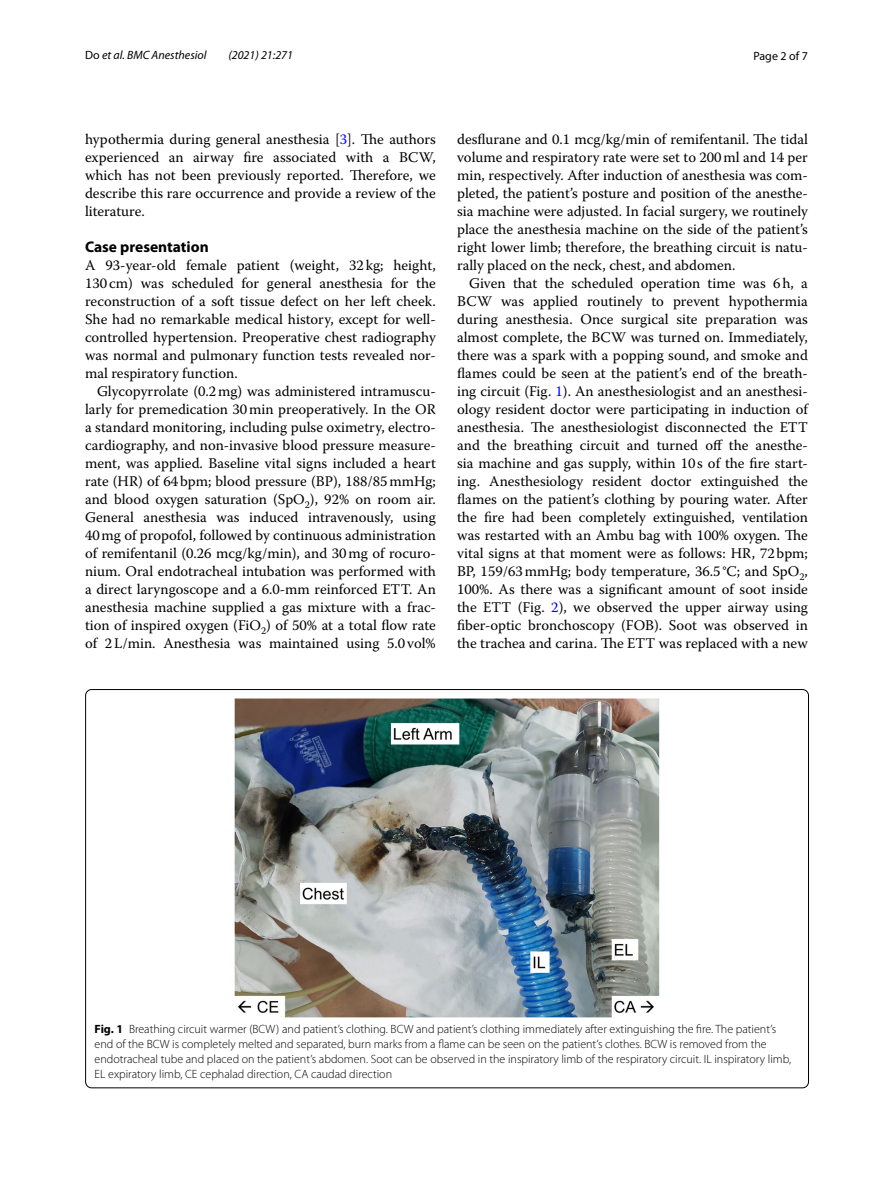
<style>
.page{position:relative;width:893px;height:1187px;background:#fff}
.page>*{position:absolute;margin:0;border:0;box-sizing:border-box;transform-origin:0 0}
.t1{font:700 15.45px "Myriad Pro";color:#000}
.t2{font:14.7px/18px "Warnock Pro";color:#000;text-align:justify}
.t3{font:300 12px/15px "Myriad Pro";color:#000}
.t4{font:italic 12px "Myriad Pro";color:#000}
.t5{font:12px "Myriad Pro";color:#000}
.s1{font-style:normal}
.s2{color:#00f}
.s3{font-weight:700}
</style>
<div class="page">
<img style="left:234px;top:698px;width:426px;height:319px">
<p class="t4" style="left:85px;top:48px;width:123px"><span class="s1">Do</span> et al. BMC Anesthesiol</p>
<p class="t4" style="left:228px;top:48px;width:66px">(2021) 21:271</p>
<p class="t5" style="left:753px;top:48px;width:56px">Page 2 of 7</p>
<p class="t2" style="left:85px;top:130px;width:352px">hypothermia during general anesthesia [<span class="s2">3</span>]. The authors experienced an airway fire associated with a BCW, which has not been previously reported. Therefore, we describe this rare occurrence and provide a review of the literature.</p>
<p class="t1" style="left:85px;top:236px;width:125px">Case presentation</p>
<p class="t2" style="left:85px;top:256px;width:352px">A 93-year-old female patient (weight, 32kg; height, 130cm) was scheduled for general anesthesia for the reconstruction of a soft tissue defect on her left cheek.<br>She had no remarkable medical history, except for well&shy;controlled hypertension. Preoperative chest radiography was normal and pulmonary function tests revealed nor&shy;mal respiratory function.</p>
<p class="t2" style="left:85px;top:382px;width:352px;text-indent:12px">Glycopyrrolate (0.2mg) was administered intramuscu&shy;larly for premedication 30min preoperatively. In the OR a standard monitoring, including pulse oximetry, electro&shy;cardiography, and non-invasive blood pressure measure&shy;ment, was applied. Baseline vital signs included a heart rate (HR) of 64bpm; blood pressure (BP), 188/85mmHg; and blood oxygen saturation (SpO<sub>2</sub>), 92% on room air.<br>General anesthesia was induced intravenously, using 40mg of propofol, followed by continuous administration of remifentanil (0.26 mcg/kg/min), and 30mg of rocuro&shy;nium. Oral endotracheal intubation was performed with a direct laryngoscope and a 6.0-mm reinforced ETT. An anesthesia machine supplied a gas mixture with a frac&shy;tion of inspired oxygen (FiO<sub>2</sub>) of 50% at a total flow rate of 2L/min. Anesthesia was maintained using 5.0 vol%</p>
<p class="t2" style="left:457px;top:130px;width:352px">desflurane and 0.1 mcg/kg/min of remifentanil. The tidal volume and respiratory rate were set to 200ml and 14 per min, respectively. After induction of anesthesia was com&shy;pleted, the patient’s posture and position of the anesthe&shy;sia machine were adjusted. In facial surgery, we routinely place the anesthesia machine on the side of the patient’s right lower limb; therefore, the breathing circuit is natu&shy;rally placed on the neck, chest, and abdomen.</p>
<p class="t2" style="left:457px;top:274px;width:352px;text-indent:12px">Given that the scheduled operation time was 6h, a BCW was applied routinely to prevent hypothermia during anesthesia. Once surgical site preparation was almost complete, the BCW was turned on. Immediately, there was a spark with a popping sound, and smoke and flames could be seen at the patient’s end of the breath&shy;ing circuit (Fig. <span class="s2">1</span>). An anesthesiologist and an anesthesi&shy;ology resident doctor were participating in induction of anesthesia. The anesthesiologist disconnected the ETT and the breathing circuit and turned off the anesthe&shy;sia machine and gas supply, within 10 s of the fire start&shy;ing. Anesthesiology resident doctor extinguished the flames on the patient’s clothing by pouring water. After the fire had been completely extinguished, ventilation was restarted with an Ambu bag with 100% oxygen. The vital signs at that moment were as follows: HR, 72bpm; BP, 159/63mmHg; body temperature, 36.5°C; and SpO<sub>2</sub>, 100%. As there was a significant amount of soot inside the ETT (Fig. <span class="s2">2</span>), we observed the upper airway using fiber-optic bronchoscopy (FOB). Soot was observed in the trachea and carina. The ETT was replaced with a new</p>
<p class="t3" style="left:95px;top:1021px;width:698px"><span class="s3">Fig. 1</span> Breathing circuit warmer (BCW) and patient’s clothing. BCW and patient’s clothing immediately after extinguishing the fire. The patient’s end of the BCW is completely melted and separated, burn marks from a flame can be seen on the patient’s clothes. BCW is removed from the endotracheal tube and placed on the patient’s abdomen. Soot can be observed in the inspiratory limb of the respiratory circuit. IL inspiratory limb, EL expiratory limb, CE cephalad direction, CA caudad direction</p>
</div>
